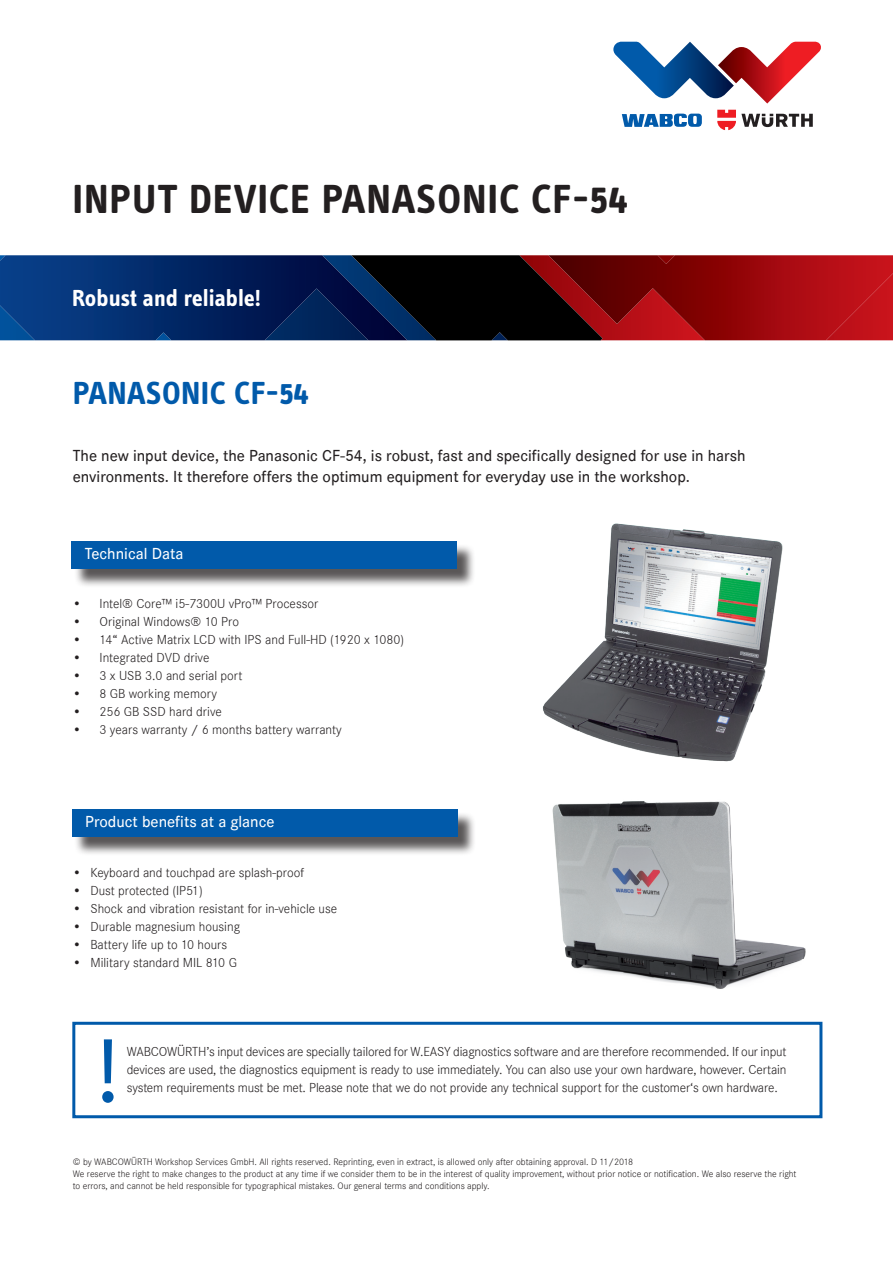
<style>
.page{position:relative;width:893px;height:1263px;background:#fff}
.page>*{position:absolute;margin:0;border:0;box-sizing:border-box;transform-origin:0 0}
.t1{font:500 95.7px "Corporate S";color:#015aaa}
.t2{font:700 42px "Info OT Text";letter-spacing:.02em;color:#231f20}
.t3{font:700 33px "Info OT Text";letter-spacing:.01em;color:#015aaa}
.t4{font:700 24px "Info OT Text";color:#fff}
.t5{font:500 16.5px/21px "Corporate S";color:#231f20}
.t6{font:500 16.5px "Corporate S";color:#fff}
.t7{font:13.5px/18px "Corporate S Ligh";letter-spacing:-.01em;color:#231f20}
.t8{font:9.75px/12px "Corporate S Ligh";color:#231f20}
</style>
<div class="page">
<img style="left:603px;top:255px;width:290px;height:85px">
<img style="left:508px;top:255px;width:95px;height:85px">
<svg style="left:407px;top:255px;width:101px;height:85px;background:#010306"></svg>
<img style="left:0;top:255px;width:407px;height:85px">
<svg style="left:717px;top:110px;width:96px;height:20px"></svg>
<svg style="left:622px;top:114px;width:80px;height:13px"></svg>
<svg style="left:613px;top:42px;width:208px;height:62px"></svg>
<div style="left:72px;top:1022px;width:750px;height:96px;border:3px solid #015aaa"></div>
<div style="left:74px;top:811px;width:402px;height:45px;background:#231f20;opacity:.75"></div>
<div style="left:72px;top:809px;width:385px;height:28px;background:#015aaa"></div>
<img style="left:543px;top:523px;width:240px;height:239px">
<img style="left:552px;top:801px;width:254px;height:188px">
<div style="left:74px;top:544px;width:402px;height:44px;background:#231f20;opacity:.75"></div>
<div style="left:72px;top:541px;width:385px;height:28px;background:#015aaa"></div>
<h2 class="t2" style="left:72px;top:173px;width:557px">INPUT DEVICE PANASONIC CF-54</h2>
<h3 class="t4" style="left:72px;top:283px;width:190px">ROBUST AND RELIABLE!</h3>
<h3 class="t3" style="left:73px;top:373px;width:237px">PANASONIC CF-54</h3>
<p class="t5" style="left:73px;top:445px;width:674px">The new input device, the Panasonic CF-54, is robust, fast and specifically designed for use in harsh environments. It therefore offers the optimum equipment for everyday use in the workshop.</p>
<p class="t6" style="left:85px;top:544px;width:100px">Technical Data</p>
<p class="t7" style="left:73px;top:595px;width:247px">• Intel® Core™ i5-7300U vPro™ Processor</p>
<p class="t7" style="left:73px;top:613px;width:168px">• Original Windows® 10 Pro</p>
<p class="t7" style="left:73px;top:631px;width:333px">• 14“ Active Matrix LCD with IPS and Full-HD (1920 x 1080)</p>
<p class="t7" style="left:73px;top:649px;width:138px">• Integrated DVD drive</p>
<p class="t7" style="left:73px;top:667px;width:172px">• 3 x USB 3.0 and serial port</p>
<p class="t7" style="left:73px;top:685px;width:146px">• 8 GB working memory</p>
<p class="t7" style="left:73px;top:703px;width:151px">• 256 GB SSD hard drive</p>
<p class="t7" style="left:73px;top:721px;width:271px">• 3 years warranty / 6 months battery warranty</p>
<p class="t6" style="left:85px;top:812px;width:191px">Product benefits at a glance</p>
<p class="t7" style="left:73px;top:863px;width:233px">• Keyboard and touchpad are splash-proof</p>
<p class="t7" style="left:73px;top:881px;width:132px">• Dust protected (IP51)</p>
<p class="t7" style="left:73px;top:899px;width:266px">• Shock and vibration resistant for in-vehicle use</p>
<p class="t7" style="left:73px;top:917px;width:169px">• Durable magnesium housing</p>
<p class="t7" style="left:73px;top:935px;width:156px">• Battery life up to 10 hours</p>
<p class="t7" style="left:73px;top:953px;width:166px">• Military standard MIL 810 G</p>
<h1 class="t1" style="left:96px;top:1016px;width:25px">!</h1>
<p class="t7" style="left:127px;top:1043px;width:661px">WABCOWÜRTH’s input devices are specially tailored for W.EASY diagnostics software and are therefore recommended. If our input devices are used, the diagnostics equipment is ready to use immediately. You can also use your own hardware, however. Certain</p>
<p class="t7" style="left:127px;top:1079px;width:653px">system requirements must be met. Please note that we do not provide any technical support for the customer‘s own hardware.</p>
<p class="t8" style="left:73px;top:1155px;width:725px">© by WABCOWÜRTH Workshop Services GmbH. All rights reserved. Reprinting, even in extract, is allowed only after obtaining approval. D 11/2018<br>We reserve the right to make changes to the product at any time if we consider them to be in the interest of quality improvement, without prior notice or notification. We also reserve the right to errors, and cannot be held responsible for typographical mistakes. Our general terms and conditions apply.</p>
</div>
